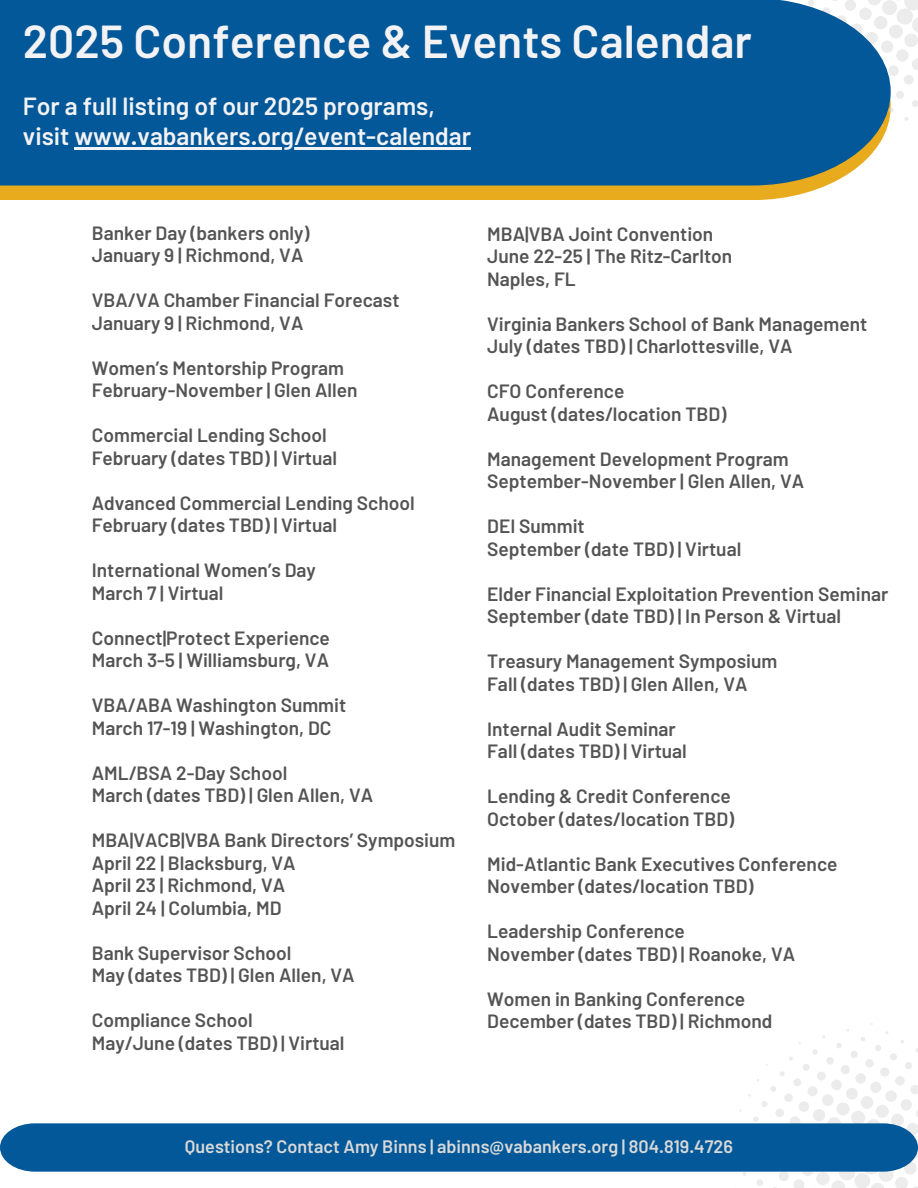
<style>
.page{position:relative;width:918px;height:1188px;background:#fff}
.page>*{position:absolute;margin:0;border:0;box-sizing:border-box;transform-origin:0 0}
.t1{font:600 46.05px "Barlow";color:#f3f2f4}
.t2{font:600 24.75px/29.2px "Barlow";color:#f3f2f4}
.t3{font:600 19.2px "Barlow";color:#545454}
.t4{font:600 18px "Barlow";color:#d9d9d9}
</style>
<div class="page">
<div style="left:0;top:186px;width:825px;height:14px;background:#e8ab1e"></div>
<svg style="left:891px;top:0;width:27px;height:32px"></svg>
<div style="left:882px;top:0;width:15px;height:15px;background:#ececec;border-radius:50%"></div>
<div style="left:889px;top:25px;width:14px;height:14px;background:#ececec;border-radius:50%"></div>
<div style="left:904px;top:34px;width:14px;height:13px;background:#ececec;border-radius:50%"></div>
<div style="left:881px;top:40px;width:12px;height:13px;background:#ececec;border-radius:50%"></div>
<svg style="left:896px;top:49px;width:13px;height:13px"></svg>
<svg style="left:912px;top:59px;width:6px;height:11px"></svg>
<div style="left:888px;top:66px;width:11px;height:10px;background:#ececec;border-radius:50%"></div>
<div style="left:904px;top:75px;width:10px;height:10px;background:#ececec;border-radius:50%"></div>
<div style="left:896px;top:91px;width:8px;height:8px;background:#ececec;border-radius:50%"></div>
<div style="left:912px;top:100px;width:6px;height:7px;background:#ececec;border-radius:50%"></div>
<div style="left:866px;top:1119px;width:15px;height:15px;background:#ececec;border-radius:50%"></div>
<div style="left:879px;top:1167px;width:15px;height:15px;background:#ececec;border-radius:50%"></div>
<div style="left:851px;top:1111px;width:14px;height:14px;background:#ececec;border-radius:50%"></div>
<svg style="left:831px;top:1172px;width:53px;height:16px"></svg>
<div style="left:827px;top:1117px;width:14px;height:14px;background:#ececec;border-radius:50%"></div>
<div style="left:816px;top:1172px;width:14px;height:13px;background:#ececec;border-radius:50%"></div>
<div style="left:876px;top:1105px;width:13px;height:13px;background:#ececec;border-radius:50%"></div>
<div style="left:837px;top:1102px;width:12px;height:13px;background:#ececec;border-radius:50%"></div>
<svg style="left:904px;top:1162px;width:13px;height:13px"></svg>
<div style="left:891px;top:1114px;width:13px;height:13px;background:#ececec;border-radius:50%"></div>
<div style="left:861px;top:1096px;width:12px;height:13px;background:#ececec;border-radius:50%"></div>
<svg style="left:801px;top:1163px;width:13px;height:13px"></svg>
<div style="left:813px;top:1109px;width:12px;height:13px;background:#ececec;border-radius:50%"></div>
<div style="left:846px;top:1088px;width:12px;height:12px;background:#ececec;border-radius:50%"></div>
<div style="left:822px;top:1094px;width:12px;height:12px;background:#ececec;border-radius:50%"></div>
<svg style="left:895px;top:1177px;width:23px;height:11px"></svg>
<div style="left:885px;top:1090px;width:12px;height:12px;background:#ececec;border-radius:50%"></div>
<div style="left:901px;top:1099px;width:11px;height:11px;background:#ececec;border-radius:50%"></div>
<svg style="left:793px;top:1179px;width:25px;height:9px"></svg>
<div style="left:870px;top:1082px;width:11px;height:11px;background:#ececec;border-radius:50%"></div>
<div style="left:790px;top:1116px;width:10px;height:11px;background:#ececec;border-radius:50%"></div>
<div style="left:831px;top:1080px;width:11px;height:10px;background:#ececec;border-radius:50%"></div>
<div style="left:799px;top:1101px;width:10px;height:11px;background:#ececec;border-radius:50%"></div>
<div style="left:855px;top:1073px;width:11px;height:11px;background:#ececec;border-radius:50%"></div>
<div style="left:779px;top:1171px;width:10px;height:10px;background:#ececec;border-radius:50%"></div>
<div style="left:807px;top:1086px;width:11px;height:10px;background:#ececec;border-radius:50%"></div>
<div style="left:895px;top:1076px;width:10px;height:10px;background:#ececec;border-radius:50%"></div>
<svg style="left:910px;top:1085px;width:8px;height:9px"></svg>
<div style="left:880px;top:1067px;width:9px;height:10px;background:#ececec;border-radius:50%"></div>
<div style="left:841px;top:1065px;width:9px;height:9px;background:#ececec;border-radius:50%"></div>
<div style="left:817px;top:1072px;width:9px;height:9px;background:#ececec;border-radius:50%"></div>
<div style="left:775px;top:1109px;width:9px;height:8px;background:#ececec;border-radius:50%"></div>
<div style="left:784px;top:1093px;width:9px;height:9px;background:#ececec;border-radius:50%"></div>
<div style="left:865px;top:1059px;width:9px;height:9px;background:#ececec;border-radius:50%"></div>
<div style="left:793px;top:1078px;width:8px;height:8px;background:#ececec;border-radius:50%"></div>
<div style="left:826px;top:1057px;width:8px;height:8px;background:#ececec;border-radius:50%"></div>
<div style="left:905px;top:1062px;width:7px;height:7px;background:#ececec;border-radius:50%"></div>
<div style="left:850px;top:1051px;width:8px;height:7px;background:#ececec;border-radius:50%"></div>
<div style="left:803px;top:1064px;width:7px;height:7px;background:#ececec;border-radius:50%"></div>
<div style="left:890px;top:1053px;width:7px;height:7px;background:#ececec;border-radius:50%"></div>
<div style="left:756px;top:1179px;width:7px;height:7px;background:#ececec;border-radius:50%"></div>
<svg style="left:875px;top:1045px;width:6px;height:6px"></svg>
<svg style="left:762px;top:1101px;width:5px;height:6px"></svg>
<svg style="left:771px;top:1086px;width:5px;height:6px"></svg>
<svg style="left:753px;top:1117px;width:5px;height:5px"></svg>
<svg style="left:836px;top:1043px;width:6px;height:5px"></svg>
<svg style="left:813px;top:1049px;width:5px;height:5px"></svg>
<svg style="left:780px;top:1071px;width:5px;height:5px"></svg>
<svg style="left:861px;top:1037px;width:4px;height:4px"></svg>
<svg style="left:743px;top:1172px;width:4px;height:4px"></svg>
<div style="left:0;top:1123px;width:918px;height:49px;background:#025898"></div>
<div style="left:0;top:0;width:891px;height:186px;background:#025898"></div>
<hr style="left:74px;top:147px;width:397px;height:2px;background:#f3f2f4">
<p class="t1" style="left:23px;top:12px;width:730px">2025 Conference &amp; Events Calendar</p>
<p class="t2" style="left:23px;top:91px;width:450px">For a full listing of our 2025 programs, visit www.vabankers.org/event-calendar</p>
<h2 class="t3" style="left:92px;top:220px;width:219px">Banker Day (bankers only)</h2>
<p class="t3" style="left:92px;top:243px;width:213px">January 9 | Richmond, VA</p>
<p class="t3" style="left:92px;top:288px;width:309px">VBA/VA Chamber Financial Forecast</p>
<p class="t3" style="left:92px;top:310px;width:213px">January 9 | Richmond, VA</p>
<p class="t3" style="left:92px;top:355px;width:254px">Women’s Mentorship Program</p>
<p class="t3" style="left:92px;top:378px;width:267px">February-November | Glen Allen</p>
<p class="t3" style="left:92px;top:423px;width:237px">Commercial Lending School</p>
<p class="t3" style="left:92px;top:445px;width:247px">February (dates TBD) | Virtual</p>
<p class="t3" style="left:92px;top:490px;width:325px">Advanced Commercial Lending School</p>
<p class="t3" style="left:92px;top:513px;width:247px">February (dates TBD) | Virtual</p>
<p class="t3" style="left:92px;top:558px;width:226px">International Women’s Day</p>
<p class="t3" style="left:92px;top:580px;width:133px">March 7 | Virtual</p>
<p class="t3" style="left:92px;top:625px;width:240px">Connect|Protect Experience</p>
<p class="t3" style="left:92px;top:648px;width:239px">March 3-5 | Williamsburg, VA</p>
<p class="t3" style="left:92px;top:693px;width:256px">VBA/ABA Washington Summit</p>
<p class="t3" style="left:92px;top:715px;width:241px">March 17-19 | Washington, DC</p>
<p class="t3" style="left:92px;top:760px;width:197px">AML/BSA 2-Day School</p>
<p class="t3" style="left:92px;top:783px;width:283px">March (dates TBD) | Glen Allen, VA</p>
<p class="t3" style="left:92px;top:828px;width:365px">MBA|VACB|VBA Bank Directors’ Symposium</p>
<p class="t3" style="left:92px;top:850px;width:205px">April 22 | Blacksburg, VA</p>
<p class="t3" style="left:92px;top:873px;width:195px">April 23 | Richmond, VA</p>
<p class="t3" style="left:92px;top:895px;width:191px">April 24 | Columbia, MD</p>
<p class="t3" style="left:92px;top:940px;width:201px">Bank Supervisor School</p>
<p class="t3" style="left:92px;top:963px;width:264px">May (dates TBD) | Glen Allen, VA</p>
<p class="t3" style="left:92px;top:1008px;width:163px">Compliance School</p>
<p class="t3" style="left:92px;top:1030px;width:254px">May/June (dates TBD) | Virtual</p>
<p class="t3" style="left:487px;top:221px;width:228px">MBA|VBA Joint Convention</p>
<p class="t3" style="left:487px;top:244px;width:247px">June 22-25 | The Ritz-Carlton</p>
<p class="t3" style="left:487px;top:266px;width:90px">Naples, FL</p>
<p class="t3" style="left:487px;top:311px;width:382px">Virginia Bankers School of Bank Management</p>
<p class="t3" style="left:487px;top:334px;width:307px">July (dates TBD) | Charlottesville, VA</p>
<p class="t3" style="left:487px;top:379px;width:139px">CFO Conference</p>
<p class="t3" style="left:487px;top:401px;width:241px">August (dates/location TBD)</p>
<p class="t3" style="left:487px;top:446px;width:303px">Management Development Program</p>
<p class="t3" style="left:487px;top:469px;width:319px">September-November | Glen Allen, VA</p>
<p class="t3" style="left:487px;top:514px;width:99px">DEI Summit</p>
<p class="t3" style="left:487px;top:536px;width:256px">September (date TBD) | Virtual</p>
<p class="t3" style="left:487px;top:581px;width:403px">Elder Financial Exploitation Prevention Seminar</p>
<p class="t3" style="left:487px;top:604px;width:355px">September (date TBD) | In Person &amp; Virtual</p>
<p class="t3" style="left:487px;top:649px;width:292px">Treasury Management Symposium</p>
<p class="t3" style="left:487px;top:671px;width:262px">Fall (dates TBD) | Glen Allen, VA</p>
<p class="t3" style="left:487px;top:716px;width:190px">Internal Audit Seminar</p>
<p class="t3" style="left:487px;top:739px;width:201px">Fall (dates TBD) | Virtual</p>
<p class="t3" style="left:487px;top:784px;width:245px">Lending &amp; Credit Conference</p>
<p class="t3" style="left:487px;top:806px;width:249px">October (dates/location TBD)</p>
<p class="t3" style="left:487px;top:851px;width:352px">Mid-Atlantic Bank Executives Conference</p>
<p class="t3" style="left:487px;top:874px;width:268px">November (dates/location TBD)</p>
<p class="t3" style="left:487px;top:919px;width:199px">Leadership Conference</p>
<p class="t3" style="left:487px;top:941px;width:310px">November (dates TBD) | Roanoke, VA</p>
<p class="t3" style="left:487px;top:986px;width:260px">Women in Banking Conference</p>
<p class="t3" style="left:487px;top:1009px;width:287px">December (dates TBD) | Richmond</p>
<h1 class="t4" style="left:185px;top:1135px;width:550px">Questions? Contact Amy Binns | abinns@vabankers.org | 804.819.4726</h1>
</div>
